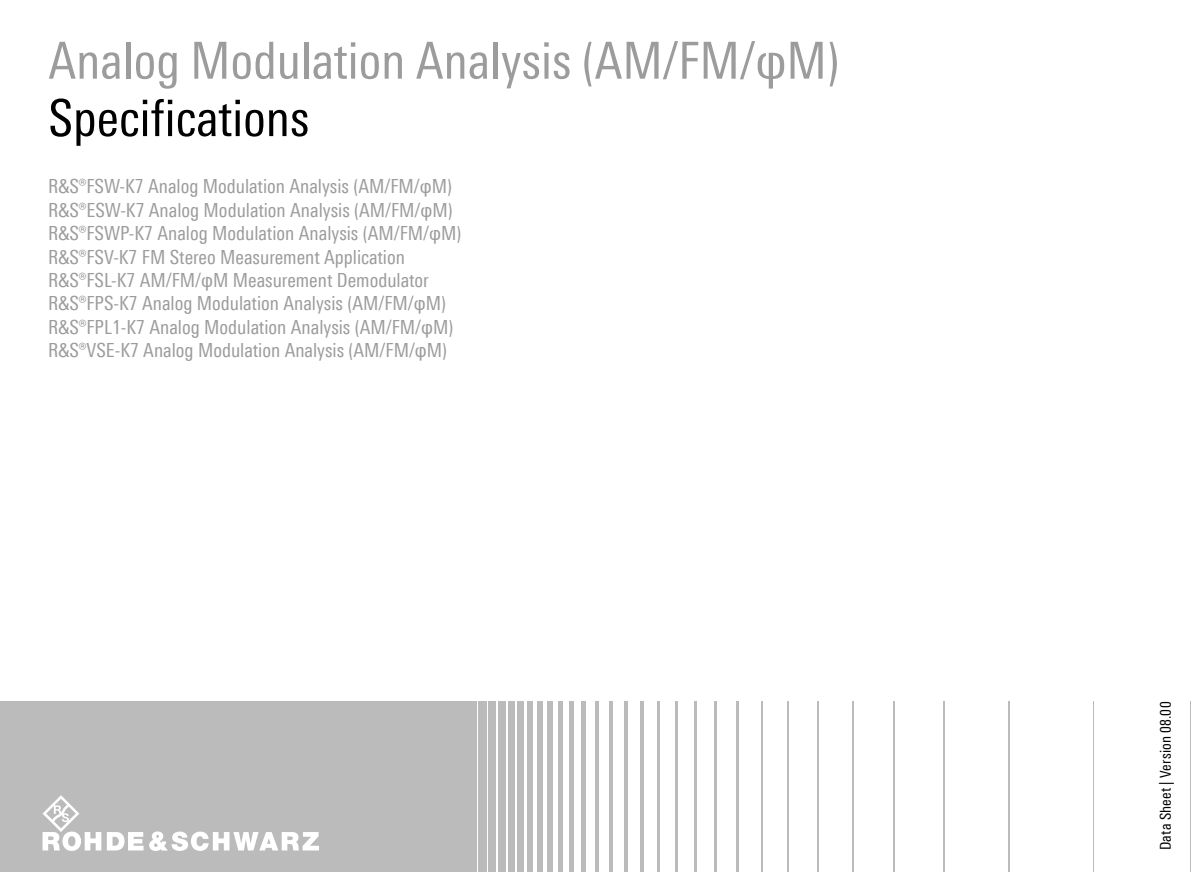
<style>
.page{position:relative;width:1191px;height:893px;background:#fff}
.page>*{position:absolute;margin:0;border:0;box-sizing:border-box;transform-origin:0 0}
.t1{font:51px "Linotype Univers 420 Cn";color:#9c9c9c}
.t2{font:51px "Linotype Univers 420 Cn";color:#000}
.t3{font:19.5px/23.4px "Linotype Univers 420 Cn";color:#9c9c9c}
.t4{font:15px "Linotype Univers 420 Cn";letter-spacing:.01em;color:#000}
</style>
<div class="page">
<div style="left:469px;top:702px;width:8px;height:170px;background:#bbb"></div>
<div style="left:478px;top:702px;width:8px;height:170px;background:#bbb"></div>
<div style="left:488px;top:702px;width:8px;height:170px;background:#bbb"></div>
<div style="left:498px;top:702px;width:7px;height:170px;background:#bbb"></div>
<div style="left:508px;top:702px;width:6px;height:170px;background:#bbb"></div>
<div style="left:517px;top:702px;width:7px;height:170px;background:#bbb"></div>
<div style="left:527px;top:702px;width:6px;height:170px;background:#bbb"></div>
<div style="left:537px;top:702px;width:6px;height:170px;background:#bbb"></div>
<div style="left:547px;top:702px;width:5px;height:170px;background:#bbb"></div>
<div style="left:558px;top:702px;width:5px;height:170px;background:#bbb"></div>
<div style="left:569px;top:702px;width:5px;height:170px;background:#bbb"></div>
<hr style="left:595px;top:702px;width:3px;height:170px;background:#bbb">
<hr style="left:581px;top:702px;width:4px;height:170px;background:#bbb">
<hr style="left:624px;top:702px;width:3px;height:170px;background:#bbb">
<hr style="left:609px;top:702px;width:3px;height:170px;background:#bbb">
<hr style="left:657px;top:702px;width:3px;height:170px;background:#bbb">
<hr style="left:640px;top:702px;width:3px;height:170px;background:#bbb">
<hr style="left:675px;top:702px;width:3px;height:170px;background:#bbb">
<hr style="left:694px;top:702px;width:2px;height:170px;background:#bbb">
<hr style="left:737px;top:702px;width:2px;height:170px;background:#bbb">
<hr style="left:714px;top:702px;width:3px;height:170px;background:#bbb">
<hr style="left:817px;top:702px;width:2px;height:170px;background:#bbb">
<hr style="left:787px;top:702px;width:2px;height:170px;background:#bbb">
<hr style="left:761px;top:702px;width:2px;height:170px;background:#bbb">
<hr style="left:943px;top:702px;width:1px;height:170px;background:#bbb">
<hr style="left:893px;top:702px;width:2px;height:170px;background:#bbb">
<hr style="left:852px;top:702px;width:1px;height:170px;background:#bbb">
<hr style="left:1008px;top:702px;width:1px;height:170px;background:#bbb">
<hr style="left:1093px;top:702px;width:1px;height:170px;background:#bbb">
<hr style="left:1190px;top:702px;width:1px;height:170px;background:#bbb">
<div style="left:0;top:702px;width:468px;height:170px;background:#bbb"></div>
<svg style="left:107px;top:832px;width:36px;height:18px"></svg>
<svg style="left:43px;top:795px;width:58px;height:56px"></svg>
<svg style="left:149px;top:831px;width:170px;height:20px"></svg>
<h1 class="t1" style="left:48px;top:31px;width:792px">Analog Modulation Analysis (AM/FM/φM)</h1>
<h1 class="t2" style="left:48px;top:88px;width:263px">Specifications</h1>
<p class="t3" style="left:48px;top:175px;width:414px">R&amp;S®FSW-K7 Analog Modulation Analysis (AM/FM/φM)<br>R&amp;S®ESW-K7 Analog Modulation Analysis (AM/FM/φM)<br>R&amp;S®FSWP-K7 Analog Modulation Analysis (AM/FM/φM)<br>R&amp;S®FSV-K7 FM Stereo Measurement Application R&amp;S®FSL-K7 AM/FM/φM Measurement Demodulator R&amp;S®FPS-K7 Analog Modulation Analysis (AM/FM/φM)<br>R&amp;S®FPL1-K7 Analog Modulation Analysis (AM/FM/φM)<br>R&amp;S®VSE-K7 Analog Modulation Analysis (AM/FM/φM)</p>
<p class="t4" style="left:1156px;top:850px;width:150px;rotate:-90deg">Data Sheet | Version 08.00</p>
</div>
